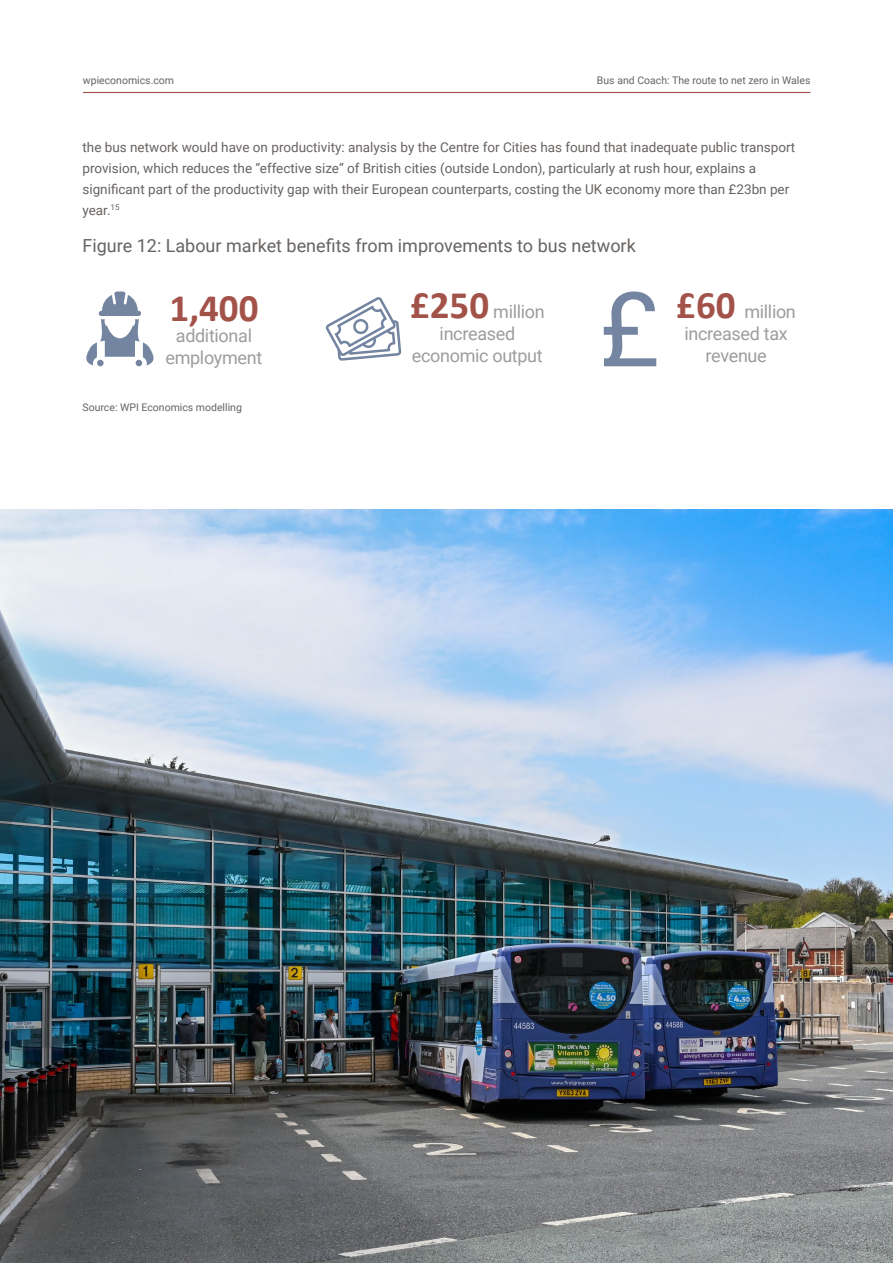
<style>
.page{position:relative;width:893px;height:1263px;background:#fff}
.page>*{position:absolute;margin:0;border:0;box-sizing:border-box;transform-origin:0 0}
.t1{font:700 39px "Calibri";color:#a25249}
.t2{font:18px/21.6px "Roboto";letter-spacing:-.02em;color:#9d9d9c;text-align:center}
._9_Body_Text_Left{font:18px "Roboto";color:#676361}
._9_Body_Text_Left-2{font:13.5px/21px "Roboto";color:#676361}
._9_Body_Text_Left-3{font:10.5px "Roboto";color:#676361}
.s1{font-family:"Calibri";font-weight:700;font-size:39px;color:#a25249}
</style>
<div class="page">
<hr style="left:83px;top:92px;width:727px;height:1px;background:#a25249">
<svg style="left:604px;top:291px;width:52px;height:75px"></svg>
<svg style="left:326px;top:297px;width:75px;height:64px"></svg>
<svg style="left:86px;top:291px;width:68px;height:75px"></svg>
<img style="left:0;top:509px;width:893px;height:754px">
<p class="_9_Body_Text_Left-3" style="left:83px;top:72px;width:93px">wpieconomics.com</p>
<p class="_9_Body_Text_Left-3" style="left:597px;top:72px;width:215px">Bus and Coach: The route to net zero in Wales</p>
<p class="_9_Body_Text_Left-2" style="left:82px;top:136px;width:714px">the bus network would have on productivity: analysis by the Centre for Cities has found that inadequate public transport provision, which reduces the “effective size” of British cities (outside London), particularly at rush hour, explains a significant part of the productivity gap with their European counterparts, costing the UK economy more than £23bn per year.<sup>15</sup></p>
<p class="_9_Body_Text_Left" style="left:82px;top:233px;width:555px">Figure 12: Labour market benefits from improvements to bus network</p>
<p class="t1" style="left:169px;top:283px;width:91px">1,400</p>
<p class="t2" style="left:166px;top:324px;width:98px">additional employment</p>
<p class="_9_Body_Text_Left-3" style="left:82px;top:400px;width:161px">Source: WPI Economics modelling</p>
<p class="t2" style="left:410px;top:300px;width:136px"><span class="s1">£250</span> million increased economic output</p>
<p class="t2" style="left:676px;top:300px;width:121px"><span class="s1">£60</span> million increased tax revenue</p>
</div>
